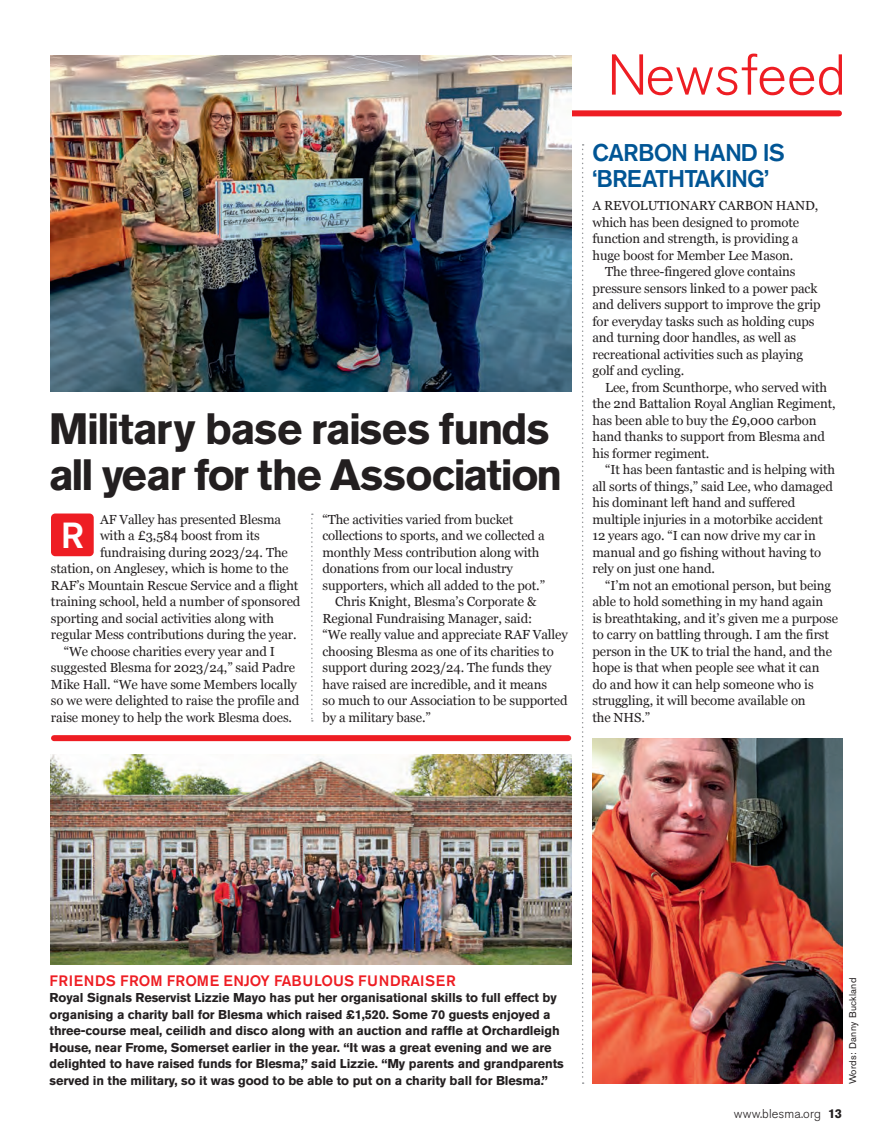
<style>
.page{position:relative;width:893px;height:1148px;background:#fff}
.page>*{position:absolute;margin:0;border:0;box-sizing:border-box;transform-origin:0 0}
.t1{font:300 57px "Akzidenz Grotesk BQ";color:#ee1d23}
.t2{font:700 43.5px/46.5px "Akzidenz Grotesk Std";letter-spacing:-.04em;color:#231f20}
.t3{font:500 36px "Akzidenz Grotesk BQ";color:#fff}
.t4{font:500 24px/25.5px "Akzidenz Grotesk BQ";letter-spacing:-.04em;color:#005595}
.t5{font:500 15px "Akzidenz Grotesk Std";letter-spacing:.025em;color:#ee1d23}
.t6{font:13.2px "Georgia";letter-spacing:-.01em;color:#231f20}
.t7{font:700 12.75px/16.5px "Akzidenz Grotesk Std";letter-spacing:-.01em;color:#231f20}
.t8{font:300 12.75px "Akzidenz Grotesk Std";letter-spacing:.01em;color:#231f20}
.t9{font:9.75px "Akzidenz Grotesk BQ";letter-spacing:.03em;color:#231f20}
.s1{font-weight:700}
</style>
<div class="page">
<div style="left:54px;top:110px;width:785px;height:6px;background:#ee1d23"></div>
<div style="left:51px;top:513px;width:43px;height:43px;background:#ee1d23;border-radius:4px"></div>
<svg style="left:311px;top:513px;width:2px;height:209px"></svg>
<svg style="left:582px;top:144px;width:2px;height:940px"></svg>
<img style="left:51px;top:55px;width:520px;height:337px">
<img style="left:51px;top:755px;width:520px;height:210px">
<div style="left:54px;top:735px;width:514px;height:6px;background:#ee1d23"></div>
<img style="left:592px;top:738px;width:250px;height:346px">
<h2 class="t2" style="left:49px;top:406px;width:515px">Military base raises funds all year for the Association</h2>
<p class="t6" style="left:322px;top:509px;width:192px">“The activities varied from bucket</p>
<p class="t6" style="left:322px;top:526px;width:224px">collections to sports, and we collected a</p>
<p class="t6" style="left:322px;top:542px;width:218px">monthly Mess contribution along with</p>
<p class="t6" style="left:322px;top:559px;width:192px">donations from our local industry</p>
<p class="t6" style="left:322px;top:575px;width:224px">supporters, which all added to the pot.”</p>
<p class="t6" style="left:335px;top:592px;width:203px">Chris Knight, Blesma’s Corporate &amp;</p>
<p class="t6" style="left:322px;top:608px;width:211px">Regional Fundraising Manager, said:</p>
<p class="t6" style="left:322px;top:625px;width:247px">“We really value and appreciate RAF Valley</p>
<p class="t6" style="left:322px;top:641px;width:233px">choosing Blesma as one of its charities to</p>
<p class="t6" style="left:322px;top:658px;width:231px">support during 2023/24. The funds they</p>
<p class="t6" style="left:322px;top:674px;width:226px">have raised are incredible, and it means</p>
<p class="t6" style="left:322px;top:691px;width:247px">so much to our Association to be supported</p>
<p class="t6" style="left:322px;top:707px;width:110px">by a military base.”</p>
<p class="t6" style="left:100px;top:509px;width:183px">AF Valley has presented Blesma</p>
<p class="t6" style="left:100px;top:526px;width:161px">with a £3,584 boost from its</p>
<p class="t6" style="left:100px;top:542px;width:189px">fundraising during 2023/24. The</p>
<p class="t6" style="left:51px;top:559px;width:239px">station, on Anglesey, which is home to the</p>
<p class="t6" style="left:51px;top:575px;width:249px">RAF’s Mountain Rescue Service and a flight</p>
<p class="t6" style="left:51px;top:592px;width:251px">training school, held a number of sponsored</p>
<p class="t6" style="left:51px;top:608px;width:225px">sporting and social activities along with</p>
<p class="t6" style="left:51px;top:625px;width:247px">regular Mess contributions during the year.</p>
<p class="t6" style="left:64px;top:641px;width:213px">“We choose charities every year and I</p>
<p class="t6" style="left:51px;top:658px;width:246px">suggested Blesma for 2023/24,” said Padre</p>
<p class="t6" style="left:51px;top:674px;width:248px">Mike Hall. “We have some Members locally</p>
<p class="t6" style="left:51px;top:691px;width:250px">so we were delighted to raise the profile and</p>
<p class="t6" style="left:51px;top:707px;width:243px">raise money to help the work Blesma does.</p>
<h3 class="t3" style="left:61px;top:514px;width:25px">R</h3>
<h1 class="t1" style="left:607px;top:43px;width:240px">Newsfeed</h1>
<h3 class="t4" style="left:592px;top:140px;width:194px">CARBON HAND IS ‘BREATHTAKING’</h3>
<p class="t6" style="left:592px;top:196px;width:227px">A REVOLUTIONARY CARBON HAND,</p>
<p class="t6" style="left:592px;top:212px;width:208px">which has been designed to promote</p>
<p class="t6" style="left:592px;top:229px;width:208px">function and strength, is providing a</p>
<p class="t6" style="left:592px;top:245px;width:202px">huge boost for Member Lee Mason.</p>
<p class="t6" style="left:605px;top:262px;width:192px">The three-fingered glove contains</p>
<p class="t6" style="left:592px;top:278px;width:226px">pressure sensors linked to a power pack</p>
<p class="t6" style="left:592px;top:295px;width:230px">and delivers support to improve the grip</p>
<p class="t6" style="left:592px;top:311px;width:223px">for everyday tasks such as holding cups</p>
<p class="t6" style="left:592px;top:328px;width:205px">and turning door handles, as well as</p>
<p class="t6" style="left:592px;top:344px;width:212px">recreational activities such as playing</p>
<p class="t6" style="left:592px;top:361px;width:93px">golf and cycling.</p>
<p class="t6" style="left:605px;top:377px;width:223px">Lee, from Scunthorpe, who served with</p>
<p class="t6" style="left:592px;top:394px;width:245px">the 2nd Battalion Royal Anglian Regiment,</p>
<p class="t6" style="left:592px;top:410px;width:225px">has been able to buy the £9,000 carbon</p>
<p class="t6" style="left:592px;top:427px;width:234px">hand thanks to support from Blesma and</p>
<p class="t6" style="left:592px;top:443px;width:118px">his former regiment.</p>
<p class="t6" style="left:605px;top:460px;width:231px">“It has been fantastic and is helping with</p>
<p class="t6" style="left:592px;top:476px;width:242px">all sorts of things,” said Lee, who damaged</p>
<p class="t6" style="left:592px;top:493px;width:204px">his dominant left hand and suffered</p>
<p class="t6" style="left:592px;top:509px;width:232px">multiple injuries in a motorbike accident</p>
<p class="t6" style="left:592px;top:526px;width:225px">12 years ago. “I can now drive my car in</p>
<p class="t6" style="left:592px;top:542px;width:230px">manual and go fishing without having to</p>
<p class="t6" style="left:592px;top:559px;width:124px">rely on just one hand.</p>
<p class="t6" style="left:605px;top:575px;width:227px">“I’m not an emotional person, but being</p>
<p class="t6" style="left:592px;top:592px;width:232px">able to hold something in my hand again</p>
<p class="t6" style="left:592px;top:608px;width:247px">is breathtaking, and it’s given me a purpose</p>
<p class="t6" style="left:592px;top:625px;width:238px">to carry on battling through. I am the first</p>
<p class="t6" style="left:592px;top:641px;width:241px">person in the UK to trial the hand, and the</p>
<p class="t6" style="left:592px;top:658px;width:228px">hope is that when people see what it can</p>
<p class="t6" style="left:592px;top:674px;width:223px">do and how it can help someone who is</p>
<p class="t6" style="left:592px;top:691px;width:215px">struggling, it will become available on</p>
<p class="t6" style="left:592px;top:707px;width:59px">the NHS.”</p>
<p class="t5" style="left:50px;top:971px;width:408px">FRIENDS FROM FROME ENJOY FABULOUS FUNDRAISER</p>
<p class="t7" style="left:50px;top:989px;width:516px">Royal Signals Reservist Lizzie Mayo has put her organisational skills to full effect by organising a charity ball for Blesma which raised £1,520. Some 70 guests enjoyed a three-course meal, ceilidh and disco along with an auction and raffle at Orchardleigh House, near Frome, Somerset earlier in the year. “It was a great evening and we are delighted to have raised funds for Blesma,” said Lizzie. “My parents and grandparents served in the military, so it was good to be able to put on a charity ball for Blesma.”</p>
<p class="t9" style="left:847px;top:1084px;width:108px;rotate:-90deg">Words: Danny Buckland</p>
<p class="t8" style="left:734px;top:1106px;width:110px">www.blesma.org <span class="s1">13</span></p>
</div>
